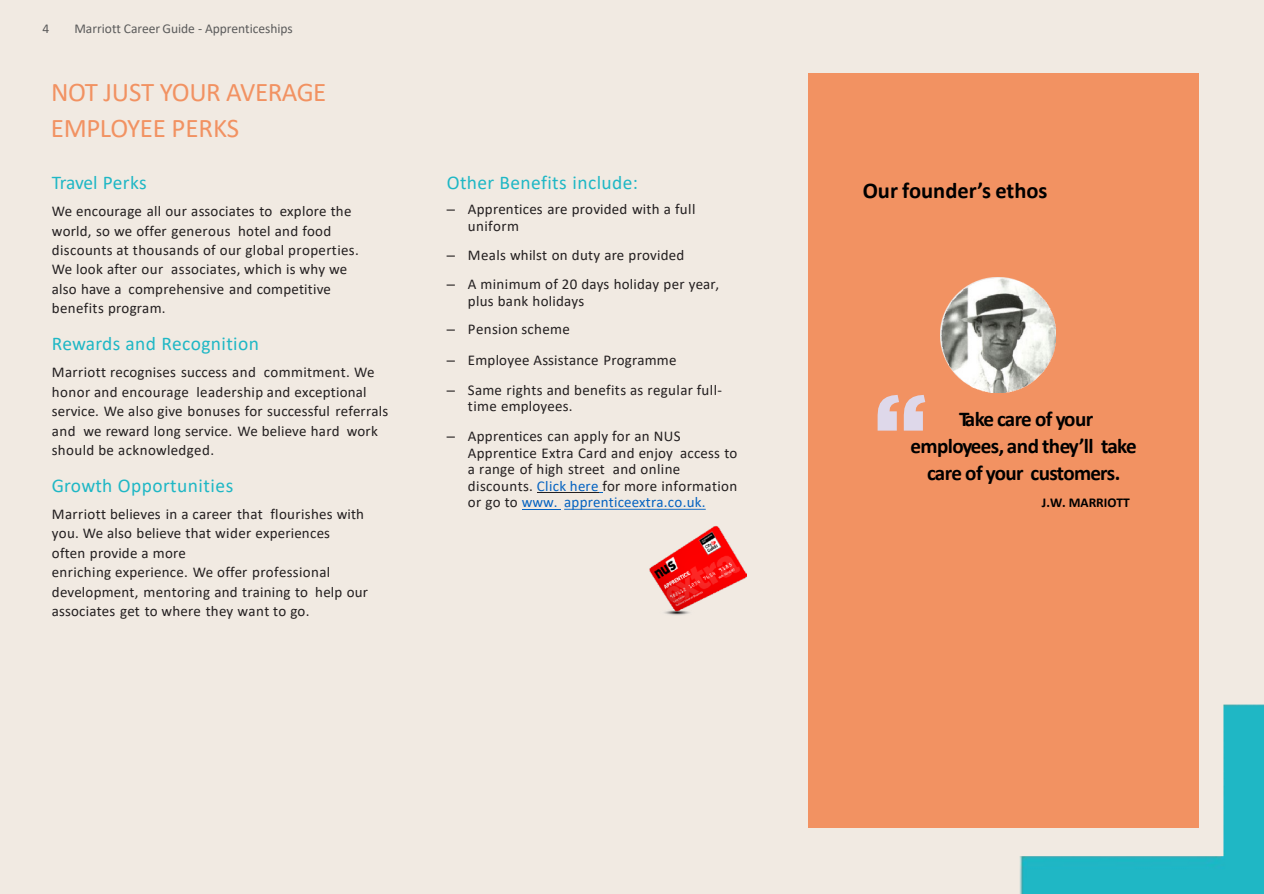
<style>
.page{position:relative;width:1264px;height:894px;background:#fff}
.page>*{position:absolute;margin:0;border:0;box-sizing:border-box;transform-origin:0 0}
.t1{font:27px/35.2px "Calibri";letter-spacing:-.015em;color:#f29262}
.t2{font:700 22.5px "Calibri";color:#000}
.t3{font:700 21px/27px "Calibri";letter-spacing:-.035em;color:#000;text-align:center}
.t4{font:19.5px "Calibri";letter-spacing:.02em;color:#1fb7c5}
.t5{font:19.5px "Calibri";letter-spacing:-.005em;color:#1fb7c5}
.t6{font:15px/19.5px "Calibri";letter-spacing:.015em;color:#231f20}
.t7{font:13.5px "Calibri";color:#5b5b5b}
.t8{font:700 13.5px "Calibri";color:#000}
.s1{font-family:"Arial"}
.s2{color:#0563c1}
</style>
<div class="page">
<div style="left:0;top:0;width:1263px;height:893px;background:#f1eae2"></div>
<hr style="left:537px;top:492px;width:61px;height:1px;background:#231f20">
<hr style="left:521px;top:508px;width:39px;height:1px;background:#0563c1">
<svg style="left:564px;top:508px;width:141px;height:1px"></svg>
<div style="left:808px;top:73px;width:390px;height:754px;background:#f29262"></div>
<svg style="left:877px;top:395px;width:48px;height:35px"></svg>
<img style="left:940px;top:278px;width:114px;height:114px">
<img style="left:649px;top:523px;width:97px;height:93px">
<p class="t7" style="left:42px;top:19px;width:8px">4</p>
<p class="t7" style="left:74px;top:19px;width:220px">Marriott Career Guide - Apprenticeships</p>
<p class="t1" style="left:51px;top:74px;width:277px">NOT JUST YOUR AVERAGE<br>EMPLOYEE PERKS</p>
<p class="t5" style="left:52px;top:169px;width:96px">Travel Perks</p>
<p class="t6" style="left:52px;top:201px;width:308px">We encourage all our associates to explore the world, so we offer generous hotel and food discounts at thousands of our global properties.<br>We look after our associates, which is why we also have a comprehensive and competitive benefits program.</p>
<p class="t4" style="left:52px;top:330px;width:208px">Rewards and Recognition</p>
<p class="t6" style="left:52px;top:362px;width:338px">Marriott recognises success and commitment. We honor and encourage leadership and exceptional service. We also give bonuses for successful referrals and we reward long service. We believe hard work should be acknowledged.</p>
<p class="t4" style="left:52px;top:471px;width:183px">Growth Opportunities</p>
<p class="t6" style="left:52px;top:503px;width:314px">Marriott believes in a career that flourishes with you. We also believe that wider experiences often provide a more</p>
<p class="t6" style="left:52px;top:562px;width:318px">enriching experience. We offer professional development, mentoring and training to help our associates get to where they want to go.</p>
<p class="t4" style="left:446px;top:169px;width:193px">Other Benefits include:</p>
<p class="t6" style="left:468px;top:201px;width:229px;line-height:16.4px;text-indent:-21px"><span class="s1">–</span> Apprentices are provided with a full uniform</p>
<p class="t6" style="left:446px;top:244px;width:239px"><span class="s1">–</span> Meals whilst on duty are provided</p>
<p class="t6" style="left:468px;top:276px;width:253px;line-height:16.5px;text-indent:-21px"><span class="s1">–</span> A minimum of 20 days holiday per year, plus bank holidays</p>
<p class="t6" style="left:446px;top:319px;width:125px"><span class="s1">–</span> Pension scheme</p>
<p class="t6" style="left:446px;top:349px;width:231px"><span class="s1">–</span> Employee Assistance Programme</p>
<p class="t6" style="left:468px;top:381px;width:255px;line-height:16.4px;text-indent:-21px"><span class="s1">–</span> Same rights and benefits as regular full&shy;time employees.</p>
<p class="t6" style="left:468px;top:427px;width:271px;line-height:16.5px;text-indent:-21px"><span class="s1">–</span> Apprentices can apply for an NUS Apprentice Extra Card and enjoy access to a range of high street and online discounts. <span class="s2">Click here</span> for more information or go to <span class="s2">www. apprenticeextra.co.uk.</span></p>
<p class="t2" style="left:862px;top:175px;width:186px">Our founder’s ethos</p>
<p class="t3" style="left:910px;top:405px;width:228px">Take care of your employees, and they’ll take care of your customers.</p>
<p class="t8" style="left:1041px;top:492px;width:90px">J.W. MARRIOTT</p>
</div>
